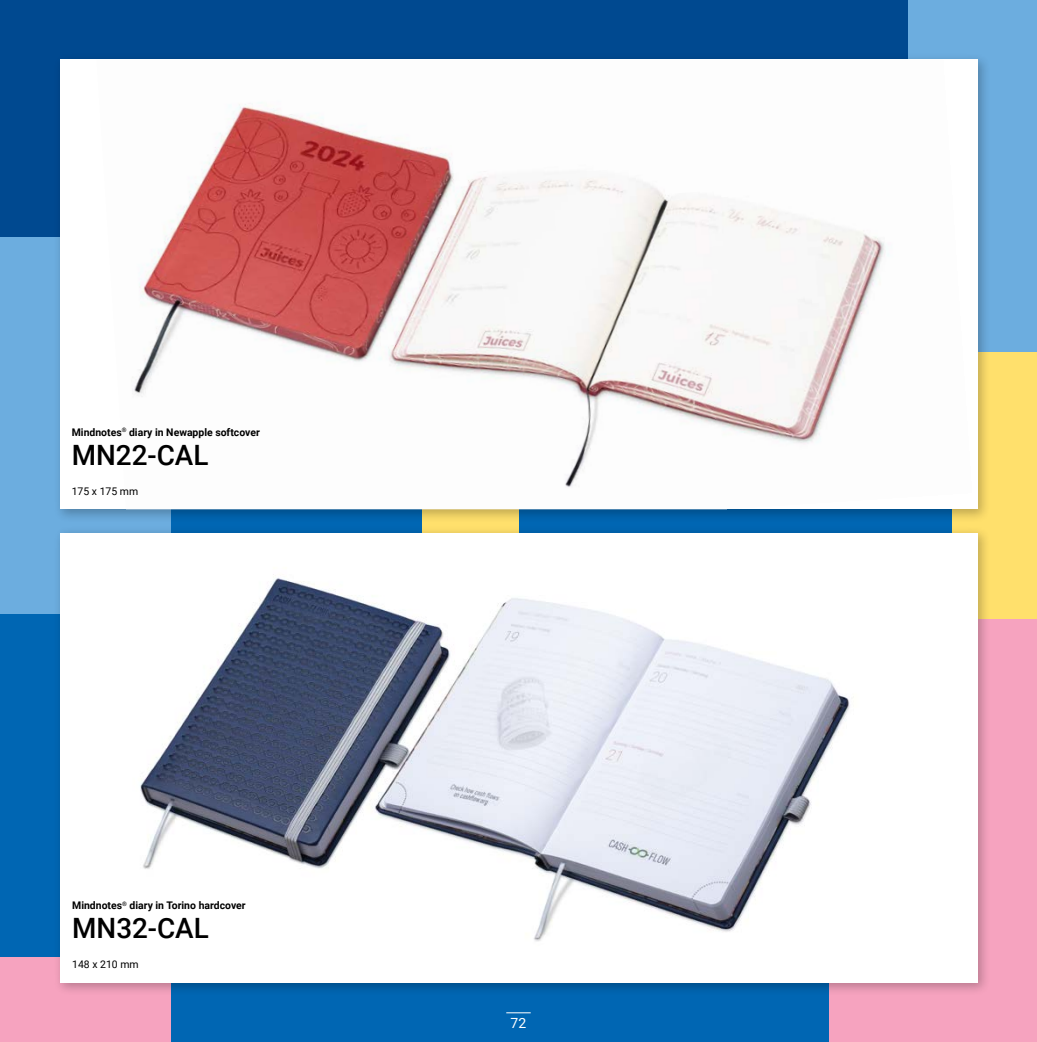
<style>
.page{position:relative;width:1037px;height:1042px;background:#0066b3}
.page>*{position:absolute;margin:0;border:0;box-sizing:border-box;transform-origin:0 0}
.t1{font:500 28px "Roboto";color:#000}
.t2{font:14px "Roboto";color:#fff}
.t3{font:700 10.5px "Roboto";color:#000}
.t4{font:10.5px "Roboto";color:#000}
</style>
<div class="page">
<div style="left:0;top:0;width:1037px;height:295px;background:#004990"></div>
<div style="left:0;top:957px;width:171px;height:85px;background:#f6a3bf"></div>
<div style="left:0;top:237px;width:171px;height:376px;background:#6caddf"></div>
<div style="left:952px;top:352px;width:85px;height:267px;background:#ffe06c"></div>
<div style="left:829px;top:619px;width:208px;height:423px;background:#f6a3bf"></div>
<div style="left:908px;top:0;width:129px;height:352px;background:#6caddf"></div>
<svg style="left:506px;top:1012px;width:25px;height:1px"></svg>
<div style="left:53px;top:53px;width:938px;height:470px;background:#000;opacity:.25"></div>
<div style="left:60px;top:60px;width:917px;height:449px;background:#fff"></div>
<img style="left:132px;top:103px;width:753px;height:384px">
<div style="left:53px;top:526px;width:938px;height:470px;background:#000;opacity:.25"></div>
<div style="left:60px;top:533px;width:918px;height:449px;background:#fff"></div>
<img style="left:140px;top:574px;width:710px;height:368px">
<p class="t3" style="left:72px;top:425px;width:190px">Mindnotes<sup>®</sup> diary in Newapple softcover</p>
<h1 class="t1" style="left:72px;top:436px;width:138px">MN22-CAL</h1>
<p class="t4" style="left:72px;top:483px;width:68px">175 x 175 mm</p>
<p class="t3" style="left:72px;top:898px;width:175px">Mindnotes<sup>®</sup> diary in Torino hardcover</p>
<h1 class="t1" style="left:72px;top:909px;width:138px">MN32-CAL</h1>
<p class="t4" style="left:72px;top:956px;width:68px">148 x 210 mm</p>
<h2 class="t2" style="left:511px;top:1013px;width:17px">72</h2>
</div>
